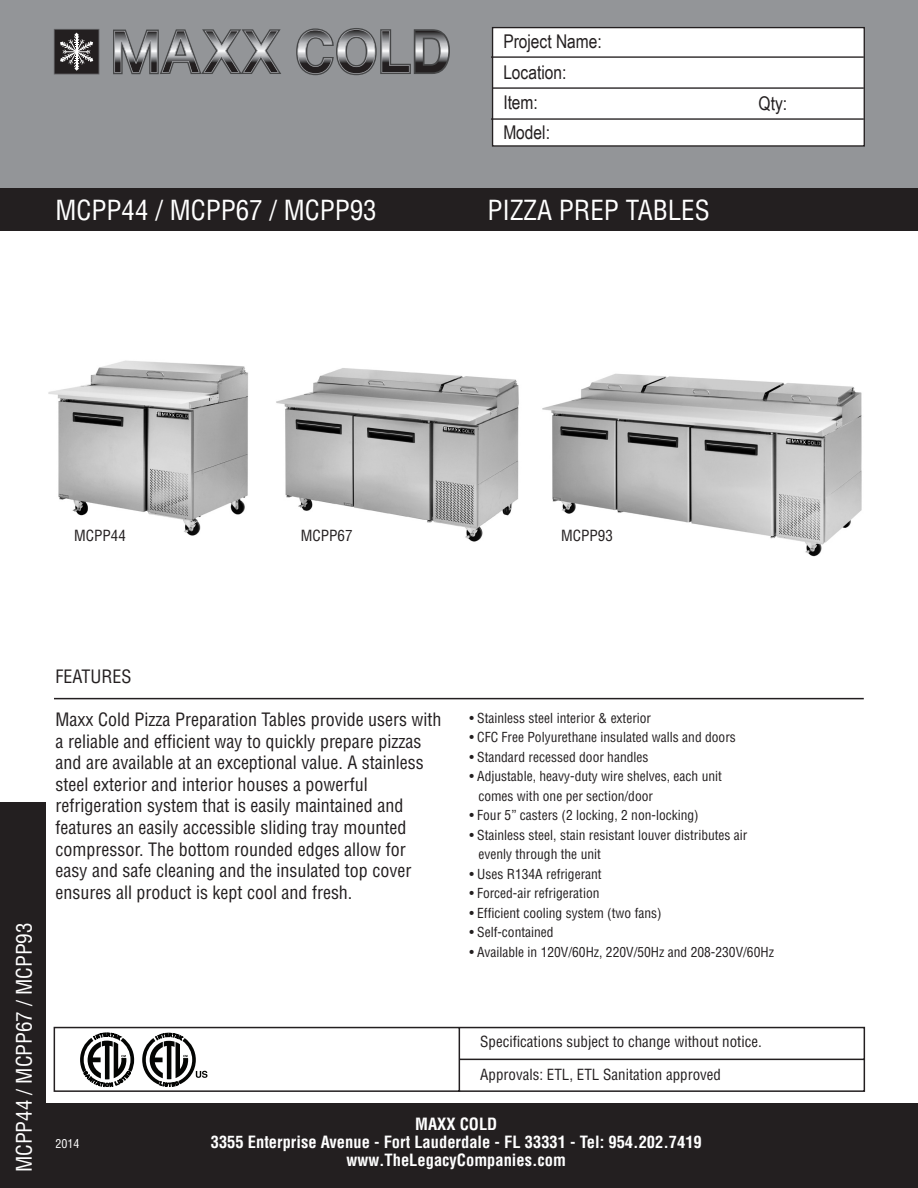
<style>
.page{position:relative;width:918px;height:1188px;background:#fff}
.page>*{position:absolute;margin:0;border:0;box-sizing:border-box;transform-origin:0 0}
.t1{font:condensed 27px "Helvetica LT Std";color:#fff}
.t2{font:condensed 21px "Helvetica LT Std";color:#fff}
.t3{font:18.9px/30.3px "Arial Narrow";color:#231f20}
.t4{font:condensed 18px/21.6px "Helvetica LT Std";color:#231f20}
.t5{font:700 condensed 16.5px/18px "Helvetica LT Std";color:#fff;text-align:center}
.t6{font:condensed 15px "Helvetica LT Std";color:#231f20}
.t7{font:condensed 13.5px/19.5px "Helvetica LT Std";color:#231f20}
.t8{font:condensed 12px "Helvetica LT Std";color:#fff}
</style>
<div class="page">
<div style="left:0;top:0;width:918px;height:191px;background:#939598"></div>
<div style="left:0;top:1103px;width:918px;height:85px;background:#231f20"></div>
<div style="left:0;top:188px;width:918px;height:43px;background:#231f20"></div>
<div style="left:493px;top:28px;width:371px;height:118px;background:#fff"></div>
<div style="left:492px;top:27px;width:373px;height:120px;border:1px solid #231f20"></div>
<hr style="left:491px;top:56px;width:373px;height:2px;background:#231f20">
<hr style="left:493px;top:87px;width:371px;height:2px;background:#231f20">
<hr style="left:491px;top:118px;width:373px;height:2px;background:#231f20">
<svg style="left:113px;top:29px;width:168px;height:46px"></svg>
<svg style="left:296px;top:28px;width:154px;height:48px"></svg>
<svg style="left:54px;top:29px;width:45px;height:45px;background:#4d4a4b"></svg>
<svg style="left:53px;top:1026px;width:813px;height:66px"></svg>
<svg style="left:80px;top:1033px;width:54px;height:54px"></svg>
<svg style="left:142px;top:1033px;width:66px;height:54px"></svg>
<div style="left:0;top:802px;width:45px;height:386px;background:#231f20"></div>
<hr style="left:54px;top:698px;width:810px;height:1px;background:#231f20">
<img style="left:48px;top:360px;width:200px;height:176px">
<img style="left:276px;top:368px;width:243px;height:174px">
<img style="left:542px;top:373px;width:320px;height:184px">
<h3 class="t3" style="left:503px;top:26px;width:100px">Project Name:<br>Location:<br>Item:</h3>
<h3 class="t3" style="left:503px;top:117px;width:48px">Model:</h3>
<h1 class="t1" style="left:56px;top:193px;width:323px">MCPP44 / MCPP67 / MCPP93</h1>
<h1 class="t1" style="left:488px;top:193px;width:224px">PIZZA PREP TABLES</h1>
<h3 class="t3" style="left:759px;top:88px;width:30px">Qty:</h3>
<p class="t6" style="left:74px;top:527px;width:53px">MCPP44</p>
<p class="t6" style="left:301px;top:527px;width:53px">MCPP67</p>
<p class="t6" style="left:561px;top:527px;width:53px">MCPP93</p>
<h2 class="t2" style="left:11px;top:1172px;width:251px;rotate:-90deg">MCPP44 / MCPP67 / MCPP93</h2>
<p class="t4" style="left:56px;top:665px;width:78px">FEATURES</p>
<p class="t4" style="left:56px;top:708px;width:388px">Maxx Cold Pizza Preparation Tables provide users with a reliable and efficient way to quickly prepare pizzas and are available at an exceptional value. A stainless steel exterior and interior houses a powerful refrigeration system that is easily maintained and features an easily accessible sliding tray mounted compressor. The bottom rounded edges allow for easy and safe cleaning and the insulated top cover ensures all product is kept cool and fresh.</p>
<p class="t7" style="left:469px;top:708px;width:183px">• Stainless steel interior &amp; exterior</p>
<p class="t7" style="left:469px;top:727px;width:268px">• CFC Free Polyurethane insulated walls and doors</p>
<p class="t7" style="left:469px;top:747px;width:181px">• Standard recessed door handles</p>
<p class="t7" style="left:478px;top:766px;width:245px;text-indent:-9px">• Adjustable, heavy-duty wire shelves, each unit comes with one per section/door</p>
<p class="t7" style="left:469px;top:805px;width:231px">• Four 5” casters (2 locking, 2 non-locking)</p>
<p class="t7" style="left:469px;top:825px;width:280px">• Stainless steel, stain resistant louver distributes air</p>
<p class="t7" style="left:478px;top:844px;width:124px">evenly through the unit</p>
<p class="t7" style="left:469px;top:864px;width:134px">• Uses R134A refrigerant</p>
<p class="t7" style="left:469px;top:883px;width:132px">• Forced-air refrigeration</p>
<p class="t7" style="left:469px;top:903px;width:194px">• Efficient cooling system (two fans)</p>
<p class="t7" style="left:469px;top:922px;width:86px">• Self-contained</p>
<p class="t7" style="left:469px;top:942px;width:306px">• Available in 120V/60Hz, 220V/50Hz and 208-230V/60Hz</p>
<p class="t8" style="left:56px;top:1136px;width:25px">2014</p>
<p class="t6" style="left:480px;top:1032px;width:283px">Specifications subject to change without notice.</p>
<p class="t6" style="left:480px;top:1065px;width:242px">Approvals: ETL, ETL Sanitation approved</p>
<p class="t5" style="left:211px;top:1115px;width:493px">MAXX COLD<br>3355 Enterprise Avenue - Fort Lauderdale - FL 33331 - Tel: 954.202.7419</p>
<p class="t5" style="left:347px;top:1151px;width:221px">www.TheLegacyCompanies.com</p>
</div>
